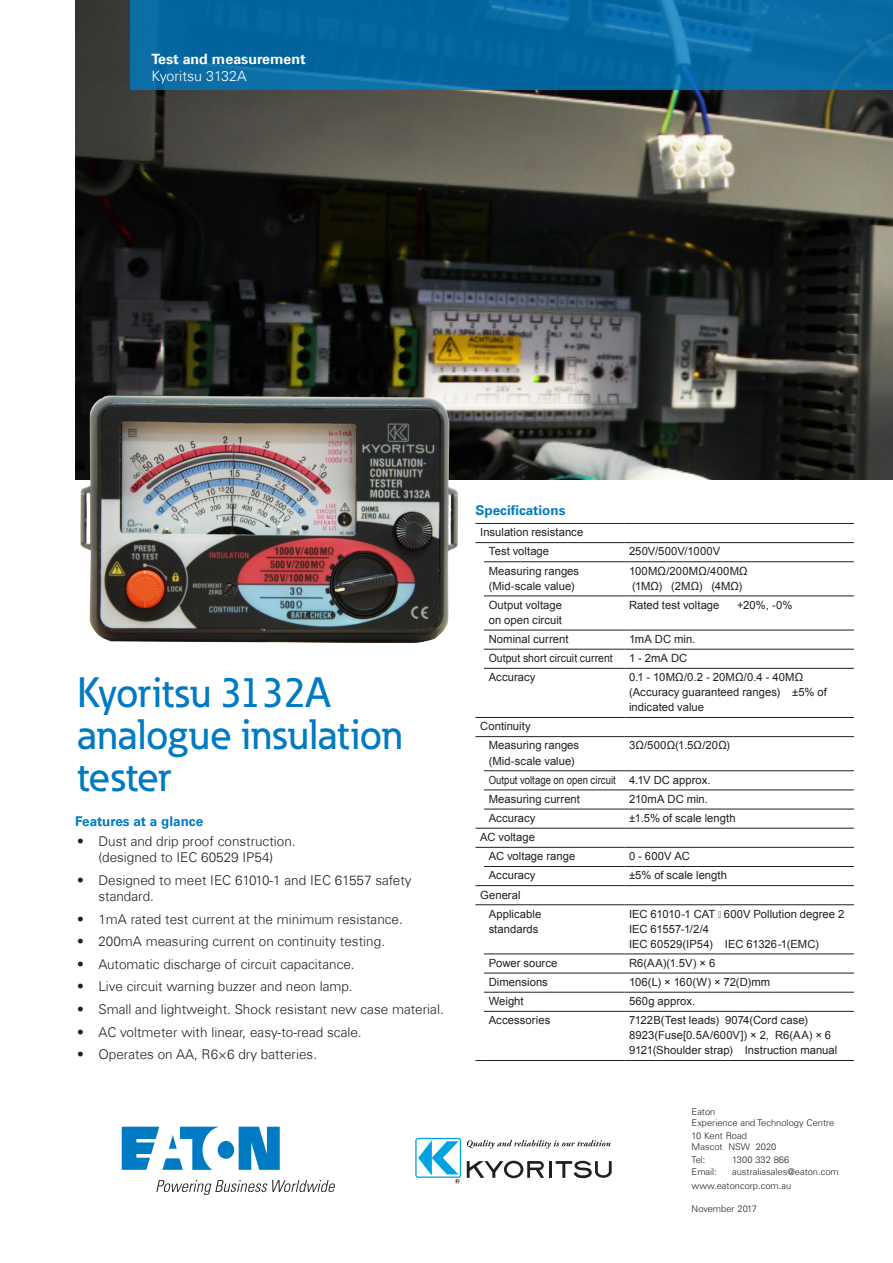
<style>
.page{position:relative;width:893px;height:1263px;background:#fff}
.page>*{position:absolute;margin:0;border:0;box-sizing:border-box;transform-origin:0 0}
.t1{font:500 42px/42px "Eaton";color:#007ac2}
._01_Headline___ADJ_C{font:700 14.25px "Univers Com 65";color:#fff}
._00_Product{font:300 14.25px "Univers Com 45";color:#fff}
.t2{font:300 13.5px/16.2px "Univers Com 45";color:#231f20;text-align:center}
.t3{font:700 13.5px "Univers Com 65";color:#007ac2}
.Table_side_title_sta{font:11.25px/15px "Arial";letter-spacing:.005em;color:#231f20}
.Table_side_title_sta-2{font:11.25px "Arial";letter-spacing:.005em;color:#231f20;scale:.85 1}
.Table_side_title_sta-3{font:11.25px "Arial";letter-spacing:.005em;color:#231f20;scale:.93 1}
.t4{font:300 9.3px/10.5px "Univers Com 45";color:#231f20}
.s1{font-family:"Arial Narrow"}
</style>
<div class="page">
<svg style="left:415px;top:1138px;width:46px;height:40px"></svg>
<svg style="left:417px;top:1139px;width:43px;height:44px"></svg>
<svg style="left:467px;top:1140px;width:144px;height:9px"></svg>
<svg style="left:467px;top:1161px;width:145px;height:17px"></svg>
<svg style="left:122px;top:1127px;width:158px;height:43px"></svg>
<svg style="left:156px;top:1180px;width:178px;height:14px"></svg>
<img style="left:75px;top:0;width:818px;height:479px">
<hr style="left:484px;top:523px;width:140px;height:1px;background:#231f20">
<hr style="left:624px;top:523px;width:230px;height:1px;background:#231f20">
<hr style="left:484px;top:542px;width:140px;height:1px;background:#231f20">
<hr style="left:624px;top:542px;width:230px;height:1px;background:#231f20">
<hr style="left:484px;top:561px;width:140px;height:1px;background:#231f20">
<hr style="left:624px;top:561px;width:230px;height:1px;background:#231f20">
<hr style="left:484px;top:595px;width:140px;height:1px;background:#231f20">
<hr style="left:624px;top:595px;width:230px;height:1px;background:#231f20">
<hr style="left:484px;top:630px;width:140px;height:1px;background:#231f20">
<hr style="left:624px;top:630px;width:230px;height:1px;background:#231f20">
<hr style="left:484px;top:649px;width:140px;height:1px;background:#231f20">
<hr style="left:624px;top:649px;width:230px;height:1px;background:#231f20">
<hr style="left:484px;top:668px;width:140px;height:1px;background:#231f20">
<hr style="left:624px;top:668px;width:230px;height:1px;background:#231f20">
<hr style="left:484px;top:717px;width:140px;height:1px;background:#231f20">
<hr style="left:624px;top:717px;width:230px;height:1px;background:#231f20">
<hr style="left:484px;top:736px;width:140px;height:1px;background:#231f20">
<hr style="left:624px;top:736px;width:230px;height:1px;background:#231f20">
<hr style="left:484px;top:770px;width:140px;height:1px;background:#231f20">
<hr style="left:624px;top:770px;width:230px;height:1px;background:#231f20">
<hr style="left:484px;top:789px;width:140px;height:1px;background:#231f20">
<hr style="left:624px;top:789px;width:230px;height:1px;background:#231f20">
<hr style="left:484px;top:809px;width:140px;height:1px;background:#231f20">
<hr style="left:624px;top:809px;width:230px;height:1px;background:#231f20">
<hr style="left:484px;top:828px;width:140px;height:1px;background:#231f20">
<hr style="left:624px;top:828px;width:230px;height:1px;background:#231f20">
<hr style="left:484px;top:847px;width:140px;height:1px;background:#231f20">
<hr style="left:624px;top:847px;width:230px;height:1px;background:#231f20">
<hr style="left:484px;top:866px;width:140px;height:1px;background:#231f20">
<hr style="left:624px;top:866px;width:230px;height:1px;background:#231f20">
<hr style="left:484px;top:885px;width:140px;height:1px;background:#231f20">
<hr style="left:624px;top:885px;width:230px;height:1px;background:#231f20">
<hr style="left:484px;top:904px;width:140px;height:1px;background:#231f20">
<hr style="left:624px;top:904px;width:230px;height:1px;background:#231f20">
<hr style="left:484px;top:953px;width:140px;height:1px;background:#231f20">
<hr style="left:624px;top:953px;width:230px;height:1px;background:#231f20">
<hr style="left:484px;top:973px;width:140px;height:1px;background:#231f20">
<hr style="left:624px;top:973px;width:230px;height:1px;background:#231f20">
<hr style="left:484px;top:992px;width:140px;height:1px;background:#231f20">
<hr style="left:624px;top:992px;width:230px;height:1px;background:#231f20">
<hr style="left:484px;top:1011px;width:140px;height:1px;background:#231f20">
<hr style="left:624px;top:1011px;width:230px;height:1px;background:#231f20">
<hr style="left:484px;top:1060px;width:140px;height:1px;background:#231f20">
<hr style="left:624px;top:1060px;width:230px;height:1px;background:#231f20">
<img style="left:75px;top:386px;width:391px;height:257px">
<svg style="left:131px;top:0;width:762px;height:90px;fill:#0567a0"></svg>
<p class="_01_Headline___ADJ_C" style="left:152px;top:50px;width:156px">Test and measurement</p>
<p class="_00_Product" style="left:152px;top:67px;width:97px">Kyoritsu 3132A</p>
<p class="t1" style="left:77px;top:671px;width:327px">Kyoritsu 3132A analogue insulation tester</p>
<p class="t3" style="left:75px;top:813px;width:130px">Features at a glance</p>
<p class="t2" style="left:77px;top:833px;width:220px">• Dust and drip proof construction. (designed to IEC 60529 IP54)</p>
<p class="t2" style="left:98px;top:872px;width:315px;text-align:left;text-indent:-21px">• Designed to meet IEC 61010-1 and IEC 61557 safety standard.</p>
<p class="t2" style="left:77px;top:911px;width:327px">• 1mA rated test current at the minimum resistance.</p>
<p class="t2" style="left:77px;top:933px;width:310px">• 200mA measuring current on continuity testing.</p>
<p class="t2" style="left:77px;top:956px;width:279px">• Automatic discharge of circuit capacitance.</p>
<p class="t2" style="left:77px;top:978px;width:277px">• Live circuit warning buzzer and neon lamp.</p>
<p class="t2" style="left:77px;top:1001px;width:368px">• Small and lightweight. Shock resistant new case material.</p>
<p class="t2" style="left:77px;top:1023px;width:286px">• AC voltmeter with linear, easy-to-read scale.</p>
<p class="t2" style="left:77px;top:1046px;width:241px">• Operates on AA, R6×6 dry batteries.</p>
<p class="t3" style="left:475px;top:502px;width:92px">Specifications</p>
<p class="Table_side_title_sta" style="left:480px;top:525px;width:105px">Insulation resistance</p>
<p class="Table_side_title_sta" style="left:489px;top:544px;width:62px">Test voltage</p>
<p class="Table_side_title_sta" style="left:629px;top:544px;width:93px">250V/500V/1000V</p>
<p class="Table_side_title_sta" style="left:489px;top:563px;width:92px">Measuring ranges</p>
<p class="Table_side_title_sta" style="left:489px;top:578px;width:87px">(Mid-scale value)</p>
<p class="Table_side_title_sta" style="left:629px;top:563px;width:120px">100MΩ/200MΩ/400MΩ</p>
<p class="Table_side_title_sta" style="left:632px;top:578px;width:112px">(1MΩ) (2MΩ) (4MΩ)</p>
<p class="Table_side_title_sta" style="left:489px;top:597px;width:75px">Output voltage</p>
<p class="Table_side_title_sta" style="left:489px;top:612px;width:75px">on open circuit</p>
<p class="Table_side_title_sta" style="left:629px;top:597px;width:92px">Rated test voltage</p>
<p class="Table_side_title_sta" style="left:737px;top:597px;width:57px">+20%, -0%</p>
<p class="Table_side_title_sta" style="left:489px;top:632px;width:81px">Nominal current</p>
<p class="Table_side_title_sta" style="left:629px;top:632px;width:68px">1mA DC min.</p>
<p class="Table_side_title_sta-3" style="left:489px;top:651px;width:135px">Output short circuit current</p>
<p class="Table_side_title_sta" style="left:629px;top:651px;width:60px">1 - 2mA DC</p>
<p class="Table_side_title_sta" style="left:489px;top:670px;width:48px">Accuracy</p>
<p class="Table_side_title_sta" style="left:629px;top:670px;width:176px">0.1 - 10MΩ/0.2 - 20MΩ/0.4 - 40MΩ</p>
<p class="Table_side_title_sta" style="left:629px;top:685px;width:199px">(Accuracy guaranteed ranges) ±5% of indicated value</p>
<p class="Table_side_title_sta" style="left:480px;top:719px;width:52px">Continuity</p>
<p class="Table_side_title_sta" style="left:489px;top:738px;width:92px">Measuring ranges</p>
<p class="Table_side_title_sta" style="left:489px;top:753px;width:87px">(Mid-scale value)</p>
<p class="Table_side_title_sta" style="left:629px;top:738px;width:103px">3Ω/500Ω(1.5Ω/20Ω)</p>
<p class="Table_side_title_sta-2" style="left:489px;top:772px;width:151px">Output voltage on open circuit</p>
<p class="Table_side_title_sta" style="left:629px;top:772px;width:83px">4.1V DC approx.</p>
<p class="Table_side_title_sta" style="left:489px;top:791px;width:93px">Measuring current</p>
<p class="Table_side_title_sta" style="left:629px;top:791px;width:80px">210mA DC min.</p>
<p class="Table_side_title_sta" style="left:489px;top:810px;width:48px">Accuracy</p>
<p class="Table_side_title_sta" style="left:629px;top:810px;width:108px">±1.5% of scale length</p>
<p class="Table_side_title_sta" style="left:480px;top:830px;width:56px">AC voltage</p>
<p class="Table_side_title_sta" style="left:489px;top:849px;width:88px">AC voltage range</p>
<p class="Table_side_title_sta" style="left:629px;top:849px;width:62px">0 - 600V AC</p>
<p class="Table_side_title_sta" style="left:489px;top:868px;width:48px">Accuracy</p>
<p class="Table_side_title_sta" style="left:629px;top:868px;width:99px">±5% of scale length</p>
<p class="Table_side_title_sta" style="left:480px;top:887px;width:42px">General</p>
<p class="Table_side_title_sta" style="left:489px;top:906px;width:54px">Applicable</p>
<p class="Table_side_title_sta" style="left:489px;top:921px;width:51px">standards</p>
<p class="Table_side_title_sta" style="left:629px;top:906px;width:217px">IEC 61010-1 CAT <span class="s1">Ⅲ</span> 600V Pollution degree 2</p>
<p class="Table_side_title_sta" style="left:629px;top:921px;width:81px">IEC 61557-1/2/4</p>
<p class="Table_side_title_sta" style="left:629px;top:936px;width:191px">IEC 60529(IP54) IEC 61326-1(EMC)</p>
<p class="Table_side_title_sta" style="left:489px;top:955px;width:70px">Power source</p>
<p class="Table_side_title_sta" style="left:629px;top:955px;width:88px">R6(AA)(1.5V) × 6</p>
<p class="Table_side_title_sta" style="left:489px;top:974px;width:61px">Dimensions</p>
<p class="Table_side_title_sta" style="left:629px;top:974px;width:143px">106(L) × 160(W) × 72(D)mm</p>
<p class="Table_side_title_sta" style="left:489px;top:994px;width:36px">Weight</p>
<p class="Table_side_title_sta" style="left:629px;top:994px;width:68px">560g approx.</p>
<p class="Table_side_title_sta" style="left:489px;top:1013px;width:63px">Accessories</p>
<p class="Table_side_title_sta" style="left:629px;top:1013px;width:180px">7122B(Test leads) 9074(Cord case)</p>
<p class="Table_side_title_sta" style="left:629px;top:1028px;width:210px">8923(Fuse[0.5A/600V]) × 2, R6(AA) × 6<br>9121(Shoulder strap) Instruction manual</p>
<p class="t4" style="left:692px;top:1107px;width:144px">Eaton<br>Experience and Technology Centre</p>
<p class="t4" style="left:692px;top:1131px;width:86px">10 Kent Road<br>Mascot NSW 2020</p>
<p class="t4" style="left:692px;top:1155px;width:15px">Tel:</p>
<p class="t4" style="left:732px;top:1155px;width:59px">1300 332 866</p>
<p class="t4" style="left:692px;top:1166px;width:27px">Email:</p>
<p class="t4" style="left:692px;top:1165px;width:149px;line-height:13.6px;text-indent:41px">australiasales@eaton.com www.eatoncorp.com.au</p>
<p class="t4" style="left:692px;top:1203px;width:67px">November 2017</p>
</div>
